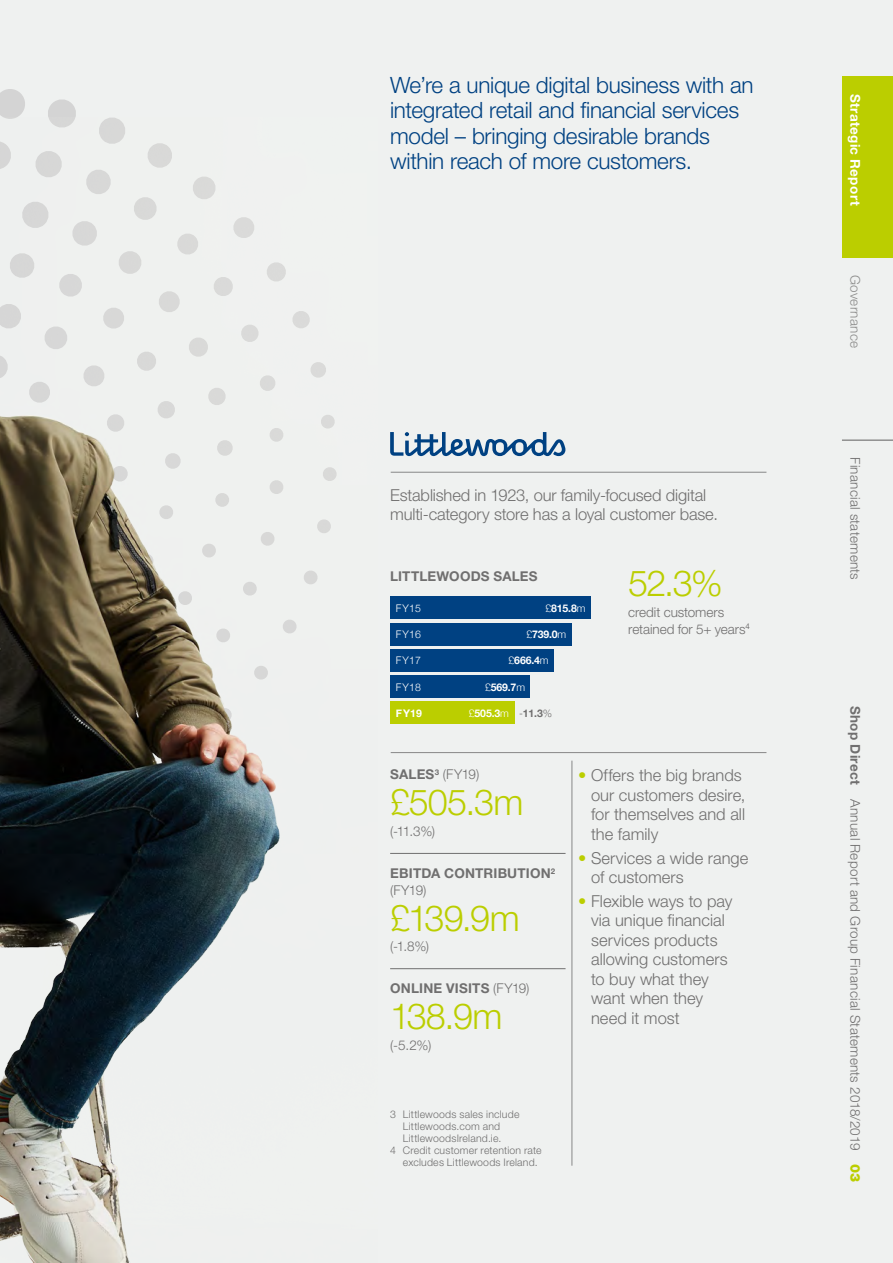
<style>
.page{position:relative;width:893px;height:1263px;background:#eff1f0}
.page>*{position:absolute;margin:0;border:0;box-sizing:border-box;transform-origin:0 0}
.t1{font:300 36px "Helvetica Neue LT Std";letter-spacing:-.025em;color:#bbce00}
.t2{font:300 22.5px/25.5px "Helvetica Neue LT Std";letter-spacing:-.015em;color:#004182}
.t3{font:300 16.5px/19.5px "Helvetica Neue LT Std";color:#706f6f}
.t4{font:300 13.5px "Helvetica Neue LT Std";letter-spacing:.015em;color:#706f6f}
.t5{font:700 13.5px/16.5px "Helvetica Neue LT Std";letter-spacing:.015em;color:#706f6f}
.t6{font:300 13.5px/16.5px "Helvetica Neue LT Std";letter-spacing:-.005em;color:#706f6f}
.t7{font:700 13.5px "Helvetica Neue LT Std";letter-spacing:.03em;color:#fff}
.t8{font:300 13.5px "Helvetica Neue LT Std";letter-spacing:.025em;color:#8c8c8b}
.t9{font:300 10.5px "Helvetica Neue LT Std";letter-spacing:.02em;color:#706f6f}
.t10{font:700 10.5px "Helvetica Neue";letter-spacing:-.015em;color:#fff}
.t11{font:300 10.5px "Helvetica Neue";letter-spacing:.025em;color:#fff}
.s1{font-weight:300}
.s2{font-weight:300;color:#706f6f}
.s3{color:#706f6f}
.s4{font-weight:700}
.s5{color:#bbce00}
.s6{font-weight:900;color:#bbce00}
</style>
<div class="page">
<svg style="left:0;top:89px;width:76px;height:28px"></svg>
<img style="left:0;top:117px;width:337px;height:1146px">
<hr style="left:391px;top:472px;width:375px;height:1px;background:#878787">
<hr style="left:572px;top:761px;width:1px;height:405px;background:#878787">
<hr style="left:391px;top:752px;width:375px;height:1px;background:#878787">
<div style="left:390px;top:597px;width:200px;height:22px;background:#004182"></div>
<div style="left:390px;top:623px;width:182px;height:22px;background:#004182"></div>
<div style="left:390px;top:649px;width:164px;height:22px;background:#004182"></div>
<div style="left:390px;top:675px;width:140px;height:23px;background:#004182"></div>
<div style="left:390px;top:702px;width:124px;height:22px;background:#bbce00"></div>
<hr style="left:390px;top:853px;width:176px;height:1px;background:#706f6f">
<hr style="left:390px;top:968px;width:176px;height:1px;background:#706f6f">
<div style="left:842px;top:77px;width:51px;height:181px;background:#bbce00"></div>
<hr style="left:842px;top:440px;width:51px;height:1px;background:#706f6f">
<svg style="left:390px;top:432px;width:175px;height:24px"></svg>
<h2 class="t2" style="left:390px;top:71px;width:365px">We’re a unique digital business with an integrated retail and financial services model – bringing desirable brands within reach of more customers.</h2>
<p class="t3" style="left:390px;top:485px;width:329px">Established in 1923, our family-focused digital multi-category store has a loyal customer base.</p>
<p class="t5" style="left:390px;top:568px;width:149px">LITTLEWOODS SALES</p>
<p class="t11" style="left:396px;top:600px;width:27px">FY15</p>
<p class="t10" style="left:546px;top:600px;width:41px"><span class="s1">£</span>815.8<span class="s1">m</span></p>
<p class="t11" style="left:396px;top:626px;width:27px">FY16</p>
<p class="t10" style="left:526px;top:626px;width:41px"><span class="s1">£</span>739.0<span class="s1">m</span></p>
<p class="t11" style="left:396px;top:652px;width:27px">FY17</p>
<p class="t10" style="left:509px;top:652px;width:41px"><span class="s1">£</span>666.4<span class="s1">m</span></p>
<p class="t11" style="left:396px;top:678px;width:27px">FY18</p>
<p class="t10" style="left:485px;top:678px;width:41px"><span class="s1">£</span>569.7<span class="s1">m</span></p>
<p class="t10" style="left:396px;top:705px;width:28px">FY19</p>
<p class="t10" style="left:469px;top:705px;width:85px"><span class="s1">£</span>505.3<span class="s1">m</span> <span class="s2">-</span><span class="s3">11.3</span><span class="s2">%</span></p>
<h1 class="t1" style="left:628px;top:562px;width:96px">52.3%</h1>
<p class="t6" style="left:628px;top:604px;width:123px">credit customers retained for 5+ years<sup>4</sup></p>
<p class="t4" style="left:390px;top:766px;width:91px"><span class="s4">SALES</span><sup>3</sup> (FY19)</p>
<h1 class="t1" style="left:390px;top:780px;width:135px">£505.3m</h1>
<p class="t4" style="left:390px;top:823px;width:47px">(-11.3%)</p>
<p class="t5" style="left:390px;top:865px;width:167px">EBITDA CONTRIBUTION<sup>2 </sup><span class="s1">(FY19)</span></p>
<h1 class="t1" style="left:390px;top:896px;width:131px">£139.9m</h1>
<p class="t4" style="left:390px;top:938px;width:40px">(-1.8%)</p>
<p class="t5" style="left:390px;top:980px;width:141px">ONLINE VISITS <span class="s1">(FY19)</span></p>
<h1 class="t1" style="left:390px;top:994px;width:114px">138.9m</h1>
<p class="t4" style="left:390px;top:1037px;width:43px">(-5.2%)</p>
<p class="t9" style="left:390px;top:1107px;width:131px">3 Littlewoods sales include</p>
<p class="t9" style="left:403px;top:1119px;width:99px">Littlewoods.com and</p>
<p class="t9" style="left:403px;top:1131px;width:100px">LittlewoodsIreland.ie.</p>
<p class="t9" style="left:390px;top:1143px;width:153px">4 Credit customer retention rate</p>
<p class="t9" style="left:403px;top:1155px;width:136px">excludes Littlewoods Ireland.</p>
<p class="t3" style="left:591px;top:765px;width:156px;text-indent:-13px"><span class="s5">•</span> Offers the big brands our customers desire, for themselves and all the family</p>
<p class="t3" style="left:591px;top:848px;width:159px;text-indent:-13px"><span class="s5">•</span> Services a wide range of customers</p>
<p class="t3" style="left:591px;top:891px;width:143px;text-indent:-13px"><span class="s5">•</span> Flexible ways to pay via unique financial services products allowing customers to buy what they want when they need it most</p>
<p class="t7" style="left:864px;top:94px;width:113px;rotate:90deg">Strategic Report</p>
<p class="t8" style="left:863px;top:275px;width:74px;rotate:90deg">Governance</p>
<p class="t4" style="left:863px;top:457px;width:124px;rotate:90deg">Financial statements</p>
<p class="t4" style="left:863px;top:705px;width:478px;rotate:90deg"><span class="s4">Shop Direct</span> Annual Report and Group Financial Statements 2018/2019 <span class="s6">03</span></p>
</div>
